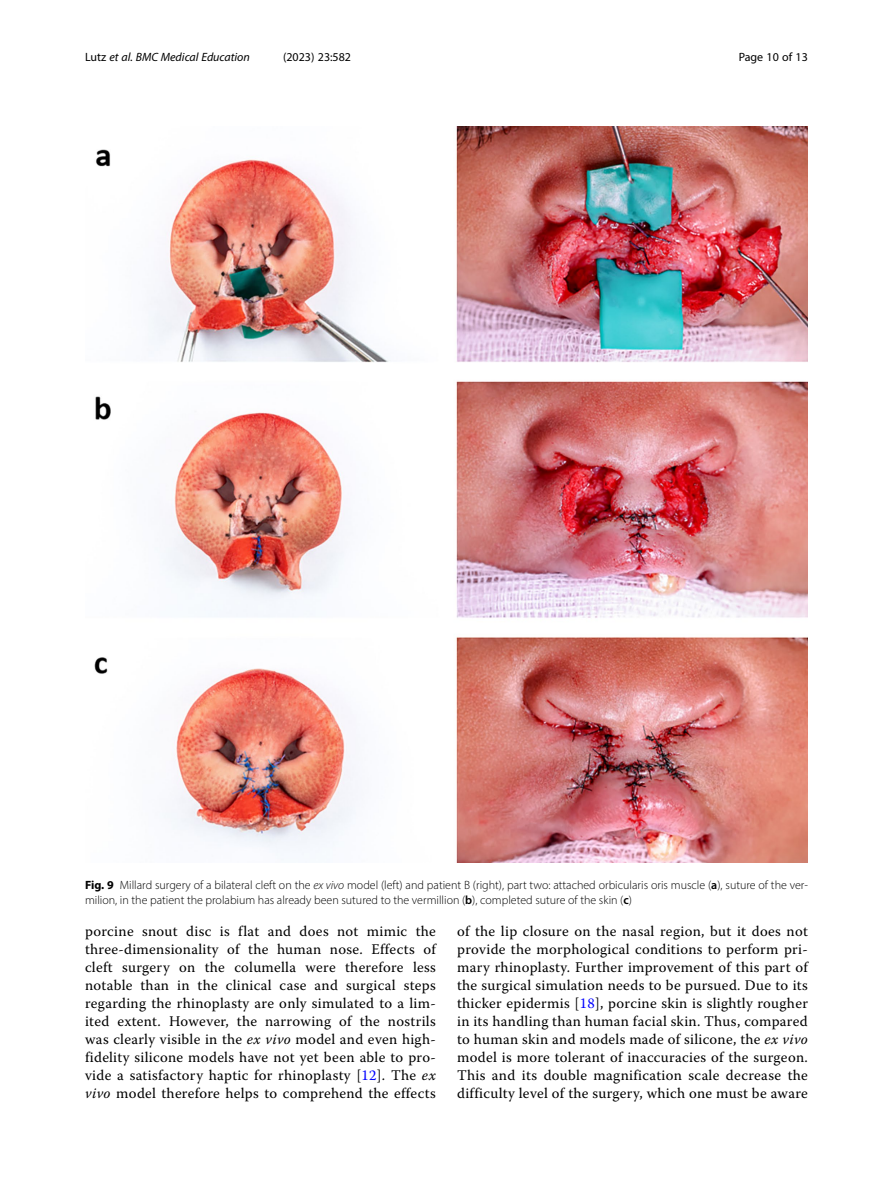
<style>
.page{position:relative;width:893px;height:1191px;background:#fff}
.page>*{position:absolute;margin:0;border:0;box-sizing:border-box;transform-origin:0 0}
.Body_Text_Indent{font:14.7px/18px "Warnock Pro";letter-spacing:.02em;color:#000;text-align:justify}
.Figure_Caption{font:300 12px/15px "Myriad Pro";color:#000}
.t1{font:italic 12px "Myriad Pro";color:#000}
.t2{font:12px "Myriad Pro";color:#000}
.s1{font-style:normal}
.s2{font-weight:700}
.s3{font-style:italic}
.s4{font-weight:600}
.s5{color:#00f}
</style>
<div class="page">
<img style="left:94px;top:126px;width:714px;height:736px">
<p class="t1" style="left:85px;top:50px;width:166px"><span class="s1">Lutz</span> et al. BMC Medical Education</p>
<p class="t2" style="left:283px;top:50px;width:70px">(2023) 23:582</p>
<p class="t2" style="left:739px;top:50px;width:71px">Page 10 of 13</p>
<p class="Figure_Caption" style="left:85px;top:877px;width:724px"><span class="s2">Fig. 9</span> Millard surgery of a bilateral cleft on the <span class="s3">ex vivo</span> model (left) and patient B (right), part two: attached orbicularis oris muscle (<span class="s4">a</span>), suture of the ver&shy;milion, in the patient the prolabium has already been sutured to the vermillion (<span class="s4">b</span>), completed suture of the skin (<span class="s4">c</span>)</p>
<p class="Body_Text_Indent" style="left:85px;top:922px;width:352px">porcine snout disc is flat and does not mimic the three-dimensionality of the human nose. Effects of cleft surgery on the columella were therefore less notable than in the clinical case and surgical steps regarding the rhinoplasty are only simulated to a lim&shy;ited extent. However, the narrowing of the nostrils was clearly visible in the <span class="s3">ex vivo</span> model and even high&shy;fidelity silicone models have not yet been able to pro&shy;vide a satisfactory haptic for rhinoplasty [<span class="s5">12</span>]. The <span class="s3">ex vivo</span> model therefore helps to comprehend the effects</p>
<p class="Body_Text_Indent" style="left:457px;top:922px;width:352px">of the lip closure on the nasal region, but it does not provide the morphological conditions to perform pri&shy;mary rhinoplasty. Further improvement of this part of the surgical simulation needs to be pursued. Due to its thicker epidermis [<span class="s5">18</span>], porcine skin is slightly rougher in its handling than human facial skin. Thus, compared to human skin and models made of silicone, the <span class="s3">ex vivo </span>model is more tolerant of inaccuracies of the surgeon.<br>This and its double magnification scale decrease the difficulty level of the surgery, which one must be aware</p>
</div>
